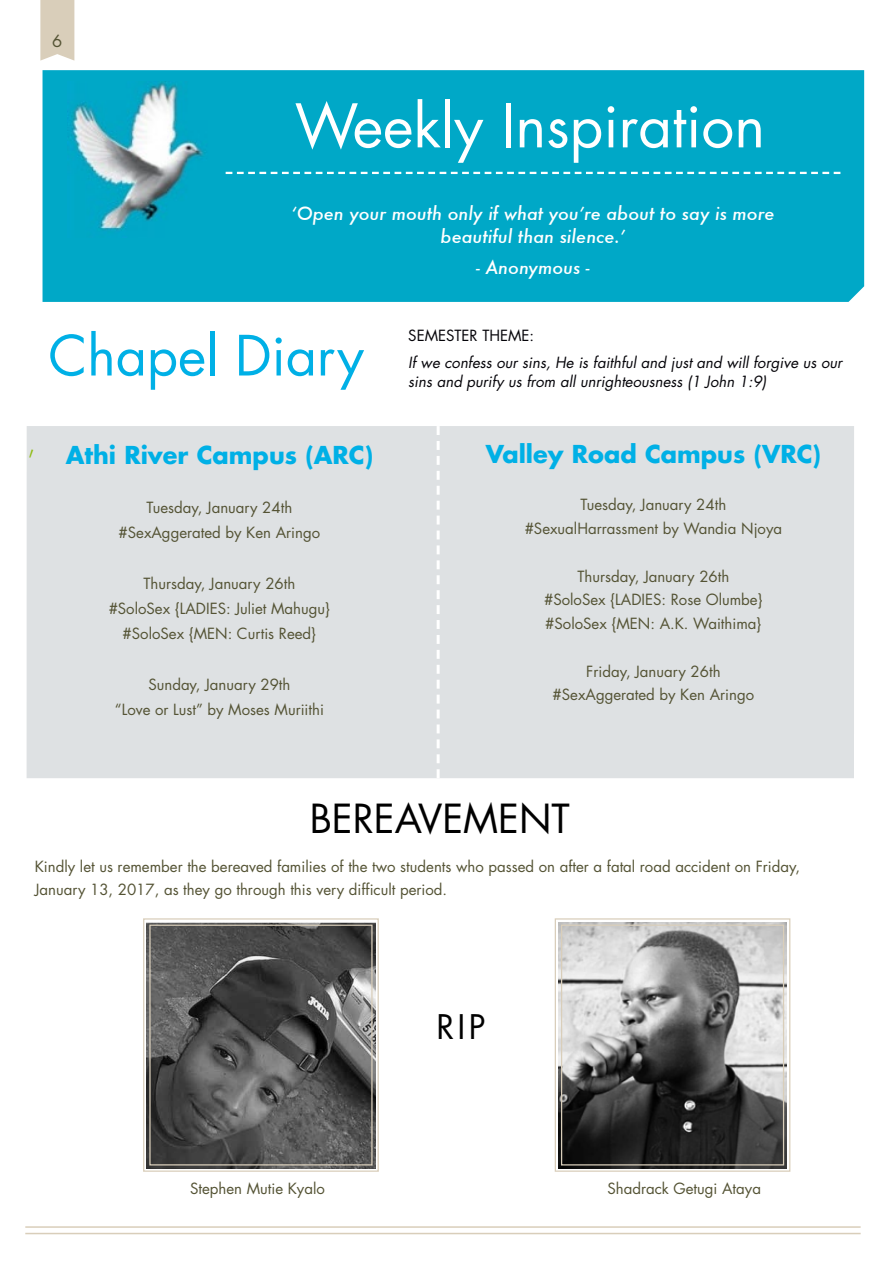
<style>
.page{position:relative;width:893px;height:1263px;background:#fff}
.page>*{position:absolute;margin:0;border:0;box-sizing:border-box;transform-origin:0 0}
.t1{font:58.5px "Futura";color:#fff}
.t2{font:54px "Futura";color:#00b0e6}
.t3{font:39px "Futura";color:#000}
.t4{font:33px "Futura";color:#000}
.t5{font:700 24px "Futura";color:#00b0e6}
.t6{font:italic 500 18px/22.5px "Futura";color:#fff;text-align:center}
.t7{font:16.5px "Futura";color:#545334}
.t8{font:15px/25.2px "Futura";color:#545334;text-align:center}
.t9{font:italic 15px "Futura";color:#050409}
.t10{font:15px "Futura";color:#050409}
</style>
<div class="page">
<div style="left:43px;top:70px;width:821px;height:232px;background:#00a8c7"></div>
<svg style="left:226px;top:172px;width:614px;height:2px"></svg>
<img style="left:68px;top:82px;width:142px;height:156px">
<div style="left:27px;top:426px;width:827px;height:352px;background:#dee1e3"></div>
<svg style="left:437px;top:426px;width:3px;height:352px"></svg>
<hr style="left:25px;top:1226px;width:836px;height:2px;background:#d9ceba">
<hr style="left:25px;top:1233px;width:836px;height:1px;background:#d9ceba">
<svg style="left:40px;top:0;width:34px;height:61px;background:#dbd1be"></svg>
<svg style="left:554px;top:918px;width:237px;height:254px;background:#828181"></svg>
<div style="left:561px;top:924px;width:223px;height:241px;border:1px solid #d9ceba"></div>
<svg style="left:143px;top:918px;width:236px;height:254px;background:#5d5d5c"></svg>
<div style="left:149px;top:924px;width:224px;height:241px;border:1px solid #d9ceba"></div>
<p class="t7" style="left:52px;top:30px;width:12px">6</p>
<h1 class="t1" style="left:295px;top:89px;width:472px">Weekly Inspiration</h1>
<p class="t6" style="left:291px;top:202px;width:485px">‘Open your mouth only if what you’re about to say is more beautiful than silence.’</p>
<p class="t6" style="left:476px;top:256px;width:115px">- Anonymous -</p>
<h2 class="t2" style="left:49px;top:321px;width:317px">Chapel Diary</h2>
<h3 class="t5" style="left:27px;top:439px;width:348px"><sup>,</sup> Athi River Campus (ARC)</h3>
<p class="t8" style="left:119px;top:495px;width:203px">Tuesday, January 24th #SexAggerated by Ken Aringo</p>
<p class="t8" style="left:109px;top:571px;width:223px">Thursday, January 26th<br>#SoloSex {LADIES: Juliet Mahugu} #SoloSex {MEN: Curtis Reed}</p>
<p class="t8" style="left:115px;top:672px;width:211px">Sunday, January 29th<br>“Love or Lust” by Moses Muriithi</p>
<p class="t10" style="left:408px;top:326px;width:127px">SEMESTER THEME:</p>
<p class="t9" style="left:408px;top:353px;width:435px">If we confess our sins, He is faithful and just and will forgive us our</p>
<p class="t9" style="left:408px;top:372px;width:359px">sins and purify us from all unrighteousness (1 John 1:9)</p>
<h3 class="t5" style="left:486px;top:438px;width:337px">Valley Road Campus (VRC)</h3>
<p class="t8" style="left:525px;top:493px;width:259px;line-height:23.7px">Tuesday, January 24th #SexualHarrassment by Wandia Njoya</p>
<p class="t8" style="left:544px;top:564px;width:220px;line-height:23.7px">Thursday, January 26th<br>#SoloSex {LADIES: Rose Olumbe} #SoloSex {MEN: A.K. Waithima}</p>
<p class="t8" style="left:553px;top:659px;width:203px;line-height:23.7px">Friday, January 26th #SexAggerated by Ken Aringo</p>
<h3 class="t3" style="left:310px;top:793px;width:262px">BEREAVEMENT</h3>
<p class="t8" style="left:35px;top:855px;width:767px;line-height:22.5px;text-align:left">Kindly let us remember the bereaved families of the two students who passed on after a fatal road accident on Friday,<br>January 13, 2017, as they go through this very difficult period.</p>
<p class="t8" style="left:190px;top:1176px;width:136px">Stephen Mutie Kyalo</p>
<h3 class="t4" style="left:436px;top:1005px;width:50px">RIP</h3>
<p class="t8" style="left:607px;top:1176px;width:155px">Shadrack Getugi Ataya</p>
</div>
